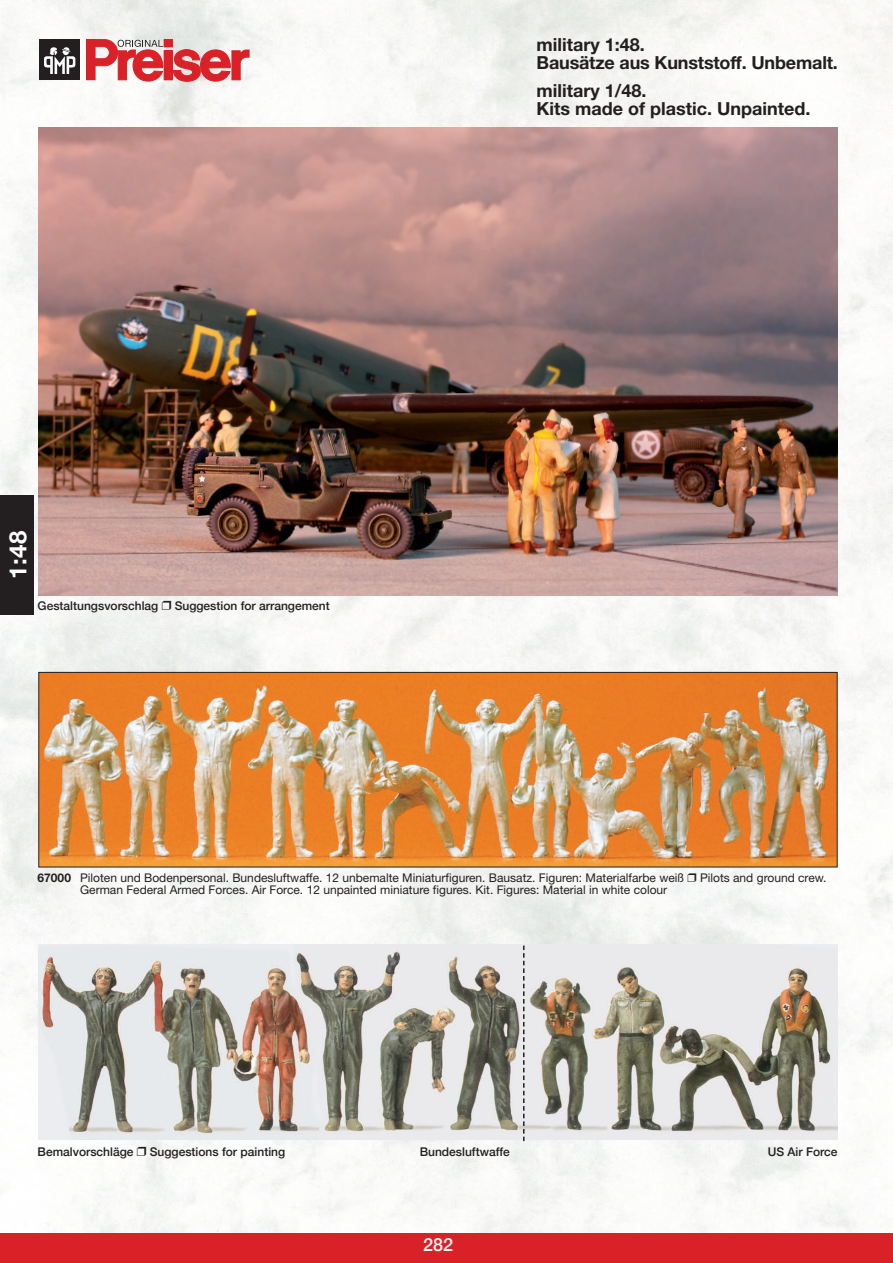
<style>
.page{position:relative;width:893px;height:1263px;background:#fff}
.page>*{position:absolute;margin:0;border:0;box-sizing:border-box;transform-origin:0 0}
.t1{font:700 24px "Helvetica Neue";color:#fff}
.t2{font:700 18px/18px "Helvetica Neue";color:#231f20}
.t3{font:500 18px "Helvetica Neue";color:#fff}
.t4{font:12px/12.8px "Helvetica Neue";color:#231f20}
.t5{font:500 12px "Helvetica Neue";color:#231f20}
.s1{font-family:"Monotype Sorts";font-weight:400;font-size:12.75px}
.s2{font-weight:700}
.s3{font-family:"Monotype Sorts"}
</style>
<div class="page">
<img style="left:0;top:0;width:893px;height:1233px">
<div style="left:0;top:1233px;width:893px;height:30px;background:#da2128"></div>
<div style="left:87px;top:40px;width:8px;height:40px;background:#db2128"></div>
<div style="left:164px;top:51px;width:8px;height:29px;background:#db2128"></div>
<div style="left:164px;top:40px;width:8px;height:7px;background:#db2128"></div>
<svg style="left:173px;top:49px;width:76px;height:32px"></svg>
<div style="left:39px;top:39px;width:41px;height:41px;background:#231f20"></div>
<svg style="left:44px;top:47px;width:31px;height:27px"></svg>
<svg style="left:93px;top:39px;width:70px;height:42px"></svg>
<div style="left:0;top:495px;width:34px;height:119px;background:#231f20"></div>
<img style="left:38px;top:128px;width:800px;height:467px">
<img style="left:40px;top:674px;width:796px;height:191px">
<div style="left:38px;top:672px;width:800px;height:195px;border:1px solid #231f20"></div>
<img style="left:38px;top:944px;width:800px;height:196px">
<svg style="left:523px;top:945px;width:1px;height:196px"></svg>
<h2 class="t2" style="left:536px;top:38px;width:303px">military 1:48.<br>Bausätze aus Kunststoff. Unbemalt.</h2>
<h2 class="t2" style="left:536px;top:83px;width:275px">military 1/48.<br>Kits made of plastic. Unpainted.</h2>
<h1 class="t1" style="left:10px;top:579px;width:49px;rotate:-90deg">1:48</h1>
<p class="t5" style="left:38px;top:598px;width:294px">Gestaltungsvorschlag <span class="s1">R</span> Suggestion for arrangement</p>
<p class="t4" style="left:80px;top:872px;width:748px;text-indent:-43px"><span class="s2">67000</span> Piloten und Bodenpersonal. Bundesluftwaffe. 12 unbemalte Miniaturfiguren. Bausatz. Figuren: Materialfarbe weiß <span class="s3">R</span> Pilots and ground crew.<br>German Federal Armed Forces. Air Force. 12 unpainted miniature figures. Kit. Figures: Material in white colour</p>
<p class="t5" style="left:38px;top:1144px;width:249px">Bemalvorschläge <span class="s1">R</span> Suggestions for painting</p>
<p class="t5" style="left:420px;top:1144px;width:92px">Bundesluftwaffe</p>
<p class="t5" style="left:768px;top:1144px;width:71px">US Air Force</p>
<h2 class="t3" style="left:423px;top:1233px;width:32px">282</h2>
</div>
